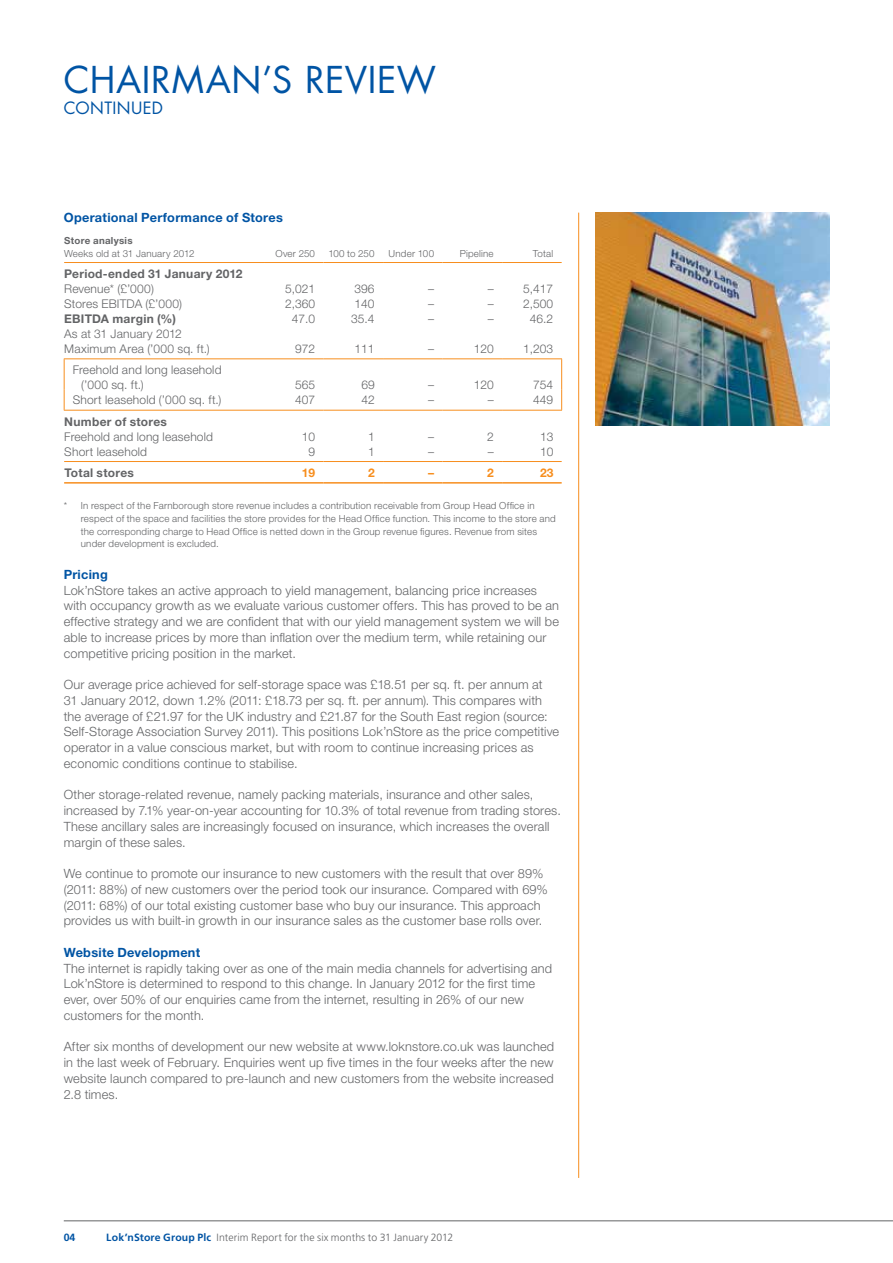
<style>
.page{position:relative;width:893px;height:1263px;background:#fff}
.page>*{position:absolute;margin:0;border:0;box-sizing:border-box;transform-origin:0 0}
.t1{font:36px "Futura Std";letter-spacing:.015em;color:#0054a4}
.t2{font:16.5px "Futura Std";letter-spacing:.025em;color:#0054a4}
.t3{font:300 12.75px/15.8px "Helvetica Neue LT Std";letter-spacing:.01em;color:#636466}
.t4{font:700 12.75px "Helvetica Neue LT Std";letter-spacing:.02em;color:#0054a4}
.t5{font:300 12px/15px "Helvetica Neue LT Std";letter-spacing:.015em;color:#636466}
.t6{font:700 12px "Helvetica Neue LT Std";letter-spacing:.025em;color:#636466}
.t7{font:700 12px "Helvetica Neue LT Std";color:#f78e1e}
.t8{font:300 10.5px "Frutiger LT Std";letter-spacing:.01em;color:#636466}
.t9{font:700 10.5px "Frutiger LT Std";color:#0054a4}
.t10{font:300 9.75px/12.8px "Helvetica Neue LT Std";letter-spacing:.02em;color:#636466}
.t11{font:700 9.75px "Helvetica Neue LT Std";letter-spacing:.03em;color:#636466}
.s1{font-weight:700;color:#0054a4}
</style>
<div class="page">
<hr style="left:64px;top:1220px;width:829px;height:1px;background:#636466">
<img style="left:595px;top:213px;width:234px;height:212px">
<hr style="left:578px;top:213px;width:1px;height:965px;background:#f78e1e">
<hr style="left:64px;top:482px;width:200px;height:2px;background:#f78e1e">
<hr style="left:264px;top:482px;width:60px;height:2px;background:#f78e1e">
<hr style="left:324px;top:482px;width:59px;height:2px;background:#f78e1e">
<hr style="left:383px;top:482px;width:60px;height:2px;background:#f78e1e">
<hr style="left:443px;top:482px;width:59px;height:2px;background:#f78e1e">
<hr style="left:502px;top:482px;width:60px;height:2px;background:#f78e1e">
<hr style="left:64px;top:461px;width:200px;height:1px;background:#f78e1e">
<hr style="left:264px;top:461px;width:60px;height:1px;background:#f78e1e">
<hr style="left:324px;top:461px;width:59px;height:1px;background:#f78e1e">
<hr style="left:383px;top:461px;width:60px;height:1px;background:#f78e1e">
<hr style="left:443px;top:461px;width:59px;height:1px;background:#f78e1e">
<hr style="left:502px;top:461px;width:60px;height:1px;background:#f78e1e">
<hr style="left:64px;top:410px;width:200px;height:1px;background:#f78e1e">
<hr style="left:264px;top:410px;width:60px;height:1px;background:#f78e1e">
<hr style="left:324px;top:410px;width:59px;height:1px;background:#f78e1e">
<hr style="left:383px;top:410px;width:60px;height:1px;background:#f78e1e">
<hr style="left:443px;top:410px;width:59px;height:1px;background:#f78e1e">
<hr style="left:502px;top:410px;width:60px;height:1px;background:#f78e1e">
<hr style="left:64px;top:358px;width:200px;height:1px;background:#f78e1e">
<hr style="left:264px;top:358px;width:60px;height:1px;background:#f78e1e">
<hr style="left:324px;top:358px;width:59px;height:1px;background:#f78e1e">
<hr style="left:383px;top:358px;width:60px;height:1px;background:#f78e1e">
<hr style="left:443px;top:358px;width:59px;height:1px;background:#f78e1e">
<hr style="left:502px;top:358px;width:60px;height:1px;background:#f78e1e">
<hr style="left:64px;top:359px;width:1px;height:30px;background:#f78e1e">
<hr style="left:561px;top:359px;width:1px;height:30px;background:#f78e1e">
<svg style="left:64px;top:389px;width:1px;height:21px"></svg>
<svg style="left:561px;top:389px;width:1px;height:21px"></svg>
<hr style="left:64px;top:262px;width:200px;height:1px;background:#f78e1e">
<hr style="left:264px;top:262px;width:60px;height:1px;background:#f78e1e">
<hr style="left:324px;top:262px;width:59px;height:1px;background:#f78e1e">
<hr style="left:383px;top:262px;width:60px;height:1px;background:#f78e1e">
<hr style="left:443px;top:262px;width:59px;height:1px;background:#f78e1e">
<hr style="left:502px;top:262px;width:60px;height:1px;background:#f78e1e">
<h1 class="t1" style="left:64px;top:57px;width:115px">CHAIRMA</h1>
<h1 class="t1" style="left:232px;top:57px;width:205px">N’S REVIEW</h1>
<p class="t2" style="left:64px;top:98px;width:99px">CONTINUED</p>
<p class="t4" style="left:64px;top:209px;width:221px">Operational Performance of Stores</p>
<p class="t11" style="left:64px;top:235px;width:70px">Store analysis</p>
<p class="t10" style="left:64px;top:247px;width:132px">Weeks old at 31 January 2012</p>
<p class="t10" style="left:276px;top:247px;width:41px">Over 250</p>
<p class="t10" style="left:328px;top:247px;width:48px">100 to 250</p>
<p class="t10" style="left:389px;top:247px;width:47px">Under 100</p>
<p class="t10" style="left:460px;top:247px;width:35px">Pipeline</p>
<p class="t10" style="left:533px;top:247px;width:22px">Total</p>
<p class="t6" style="left:64px;top:266px;width:180px">Period-ended 31 January 2012</p>
<p class="t5" style="left:64px;top:281px;width:91px">Revenue* (£’000)</p>
<p class="t5" style="left:285px;top:281px;width:32px">5,021</p>
<p class="t5" style="left:355px;top:281px;width:22px">396</p>
<p class="t5" style="left:428px;top:281px;width:7px">–</p>
<p class="t5" style="left:488px;top:281px;width:7px">–</p>
<p class="t5" style="left:523px;top:281px;width:32px">5,417</p>
<p class="t5" style="left:64px;top:296px;width:119px">Stores EBITDA (£’000)</p>
<p class="t5" style="left:285px;top:296px;width:32px">2,360</p>
<p class="t5" style="left:355px;top:296px;width:22px">140</p>
<p class="t5" style="left:428px;top:296px;width:7px">–</p>
<p class="t5" style="left:488px;top:296px;width:7px">–</p>
<p class="t5" style="left:523px;top:296px;width:32px">2,500</p>
<p class="t6" style="left:64px;top:311px;width:113px">EBITDA margin (%)</p>
<p class="t5" style="left:292px;top:311px;width:25px">47.0</p>
<p class="t5" style="left:351px;top:311px;width:25px">35.4</p>
<p class="t5" style="left:428px;top:311px;width:7px">–</p>
<p class="t5" style="left:488px;top:311px;width:7px">–</p>
<p class="t5" style="left:530px;top:311px;width:25px">46.2</p>
<p class="t5" style="left:64px;top:326px;width:147px">As at 31 January 2012<br>Maximum Area (’000 sq. ft.)</p>
<p class="t5" style="left:295px;top:341px;width:22px">972</p>
<p class="t5" style="left:355px;top:341px;width:22px">111</p>
<p class="t5" style="left:428px;top:341px;width:7px">–</p>
<p class="t5" style="left:474px;top:341px;width:22px">120</p>
<p class="t5" style="left:523px;top:341px;width:32px">1,203</p>
<p class="t5" style="left:81px;top:362px;width:142px;text-indent:-9px">Freehold and long leasehold (’000 sq. ft.)</p>
<p class="t5" style="left:295px;top:377px;width:22px">565</p>
<p class="t5" style="left:361px;top:377px;width:15px">69</p>
<p class="t5" style="left:428px;top:377px;width:7px">–</p>
<p class="t5" style="left:474px;top:377px;width:22px">120</p>
<p class="t5" style="left:533px;top:377px;width:22px">754</p>
<p class="t5" style="left:73px;top:392px;width:150px">Short leasehold (’000 sq. ft.)</p>
<p class="t5" style="left:295px;top:392px;width:22px">407</p>
<p class="t5" style="left:361px;top:392px;width:15px">42</p>
<p class="t5" style="left:428px;top:392px;width:7px">–</p>
<p class="t5" style="left:488px;top:392px;width:7px">–</p>
<p class="t5" style="left:533px;top:392px;width:22px">449</p>
<p class="t6" style="left:64px;top:414px;width:104px">Number of stores</p>
<p class="t5" style="left:64px;top:428px;width:150px">Freehold and long leasehold</p>
<p class="t5" style="left:302px;top:428px;width:15px">10</p>
<p class="t5" style="left:368px;top:428px;width:8px">1</p>
<p class="t5" style="left:428px;top:428px;width:7px">–</p>
<p class="t5" style="left:487px;top:428px;width:8px">2</p>
<p class="t5" style="left:540px;top:428px;width:15px">13</p>
<p class="t5" style="left:64px;top:443px;width:84px">Short leasehold</p>
<p class="t5" style="left:309px;top:443px;width:8px">9</p>
<p class="t5" style="left:368px;top:443px;width:8px">1</p>
<p class="t5" style="left:428px;top:443px;width:7px">–</p>
<p class="t5" style="left:488px;top:443px;width:7px">–</p>
<p class="t5" style="left:540px;top:443px;width:15px">10</p>
<p class="t6" style="left:64px;top:465px;width:71px">Total stores</p>
<p class="t7" style="left:302px;top:465px;width:15px">19</p>
<p class="t7" style="left:368px;top:465px;width:8px">2</p>
<p class="t7" style="left:428px;top:465px;width:7px">–</p>
<p class="t7" style="left:487px;top:465px;width:8px">2</p>
<p class="t7" style="left:540px;top:465px;width:15px">23</p>
<p class="t10" style="left:81px;top:499px;width:477px;text-indent:-17px">* In respect of the Farnborough store revenue includes a contribution receivable from Group Head Office in respect of the space and facilities the store provides for the Head Office function. This income to the store and the corresponding charge to Head Office is netted down in the Group revenue figures. Revenue from sites under development is excluded.</p>
<p class="t4" style="left:64px;top:566px;width:46px">Pricing</p>
<p class="t3" style="left:64px;top:582px;width:497px">Lok’nStore takes an active approach to yield management, balancing price increases with occupancy growth as we evaluate various customer offers. This has proved to be an effective strategy and we are confident that with our yield management system we will be able to increase prices by more than inflation over the medium term, while retaining our competitive pricing position in the market.</p>
<p class="t3" style="left:64px;top:676px;width:497px">Our average price achieved for self-storage space was £18.51 per sq. ft. per annum at 31 January 2012, down 1.2% (2011: £18.73 per sq. ft. per annum). This compares with the average of £21.97 for the UK industry and £21.87 for the South East region (source:<br>Self-Storage Association Survey 2011). This positions Lok’nStore as the price competitive operator in a value conscious market, but with room to continue increasing prices as economic conditions continue to stabilise.</p>
<p class="t3" style="left:64px;top:787px;width:499px">Other storage-related revenue, namely packing materials, insurance and other sales, increased by 7.1% year-on-year accounting for 10.3% of total revenue from trading stores.<br>These ancillary sales are increasingly focused on insurance, which increases the overall margin of these sales.</p>
<p class="t3" style="left:64px;top:865px;width:486px">We continue to promote our insurance to new customers with the result that over 89% (2011: 88%) of new customers over the period took our insurance. Compared with 69% (2011: 68%) of our total existing customer base who buy our insurance. This approach provides us with built-in growth in our insurance sales as the customer base rolls over.</p>
<p class="t4" style="left:64px;top:944px;width:138px">Website Development</p>
<p class="t3" style="left:64px;top:960px;width:490px">The internet is rapidly taking over as one of the main media channels for advertising and Lok’nStore is determined to respond to this change. In January 2012 for the first time ever, over 50% of our enquiries came from the internet, resulting in 26% of our new customers for the month.</p>
<p class="t3" style="left:64px;top:1039px;width:492px;text-align:justify">After six months of development our new website at www.loknstore.co.uk was launched in the last week of February. Enquiries went up five times in the four weeks after the new website launch compared to pre-launch and new customers from the website increased 2.8 times.</p>
<p class="t9" style="left:64px;top:1231px;width:13px">04</p>
<p class="t8" style="left:106px;top:1231px;width:349px"><span class="s1">Lok’nStore Group Plc</span> Interim Report for the six months to 31 January 2012</p>
</div>
